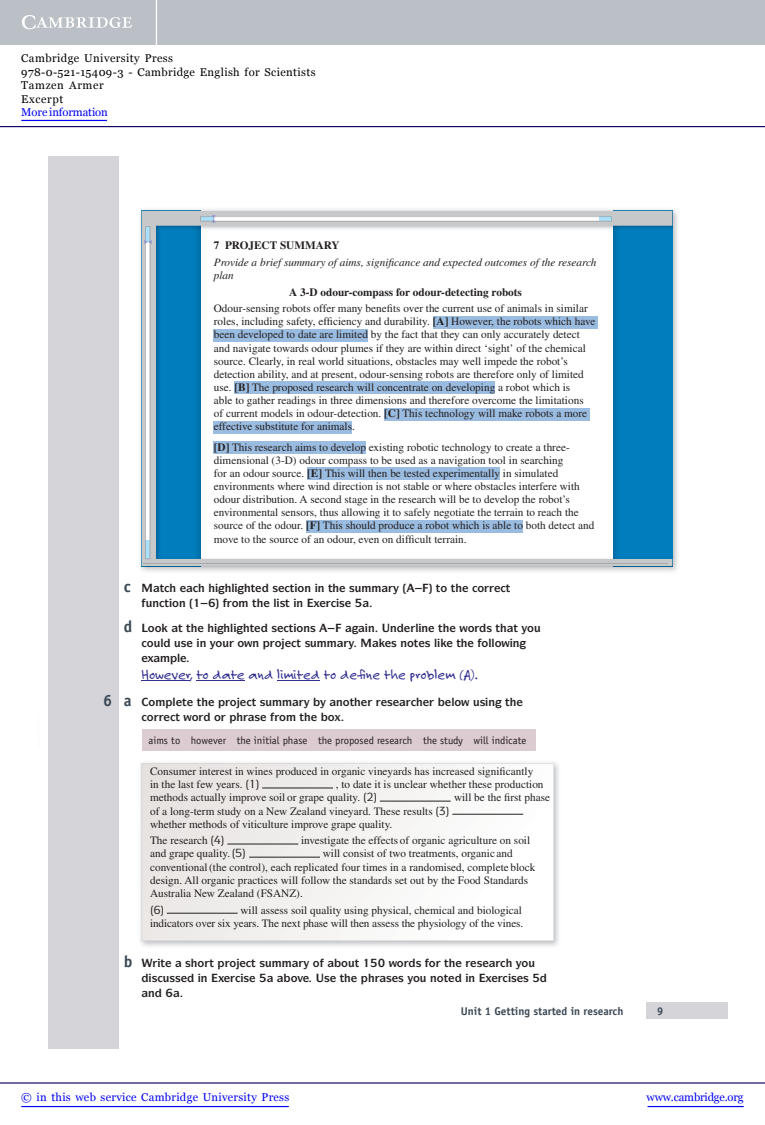
<style>
.page{position:relative;width:765px;height:1125px;background:#fff}
.page>*{position:absolute;margin:0;border:0;box-sizing:border-box;transform-origin:0 0}
.t1{font:700 16.25px "Officina Sans";color:#3c4a56}
.t2{font:15px "Felt Tip Roman";color:#343092}
.t3{font:11.25px/13.1px "Times LT Std";color:#231f20}
.t4{font:700 11.25px "ITC Symbol Std";color:#231f20}
.t5{font:11.25px/13.5px "Georgia";letter-spacing:.04em;color:#000}
.t6{font:italic 11.25px/13.1px "Times LT Std";color:#231f20}
.t7{font:700 11.25px "Times LT Std";color:#231f20}
.t8{font:11.25px "Georgia";letter-spacing:.025em;color:#0000f1}
.t9{font:700 11.25px "Officina Sans";color:#3c4a56}
.t10{font:11.25px "Georgia";letter-spacing:-.015em;color:#0000f1}
.t11{font:11.25px "Georgia";letter-spacing:-.01em;color:#0000f1}
.t12{font:10.62px "Officina Sans";color:#231f20}
.s1{font-weight:700}
.s2{color:#231f20}
</style>
<div class="page">
<div style="left:48px;top:156px;width:71px;height:893px;background:#d4d4d9"></div>
<div style="left:646px;top:1002px;width:82px;height:17px;background:#d4d4d9"></div>
<hr style="left:142px;top:681px;width:48px;height:1px;background:#343092">
<hr style="left:196px;top:681px;width:49px;height:1px;background:#343092">
<hr style="left:277px;top:681px;width:43px;height:1px;background:#343092">
<img style="left:140px;top:209px;width:538px;height:363px">
<svg style="left:142px;top:211px;width:530px;height:355px"></svg>
<div style="left:433px;top:316px;width:164px;height:12px;background:#9abce0"></div>
<div style="left:214px;top:329px;width:154px;height:13px;background:#9abce0"></div>
<div style="left:234px;top:382px;width:261px;height:12px;background:#9abce0"></div>
<div style="left:384px;top:408px;width:206px;height:12px;background:#9abce0"></div>
<div style="left:214px;top:421px;width:138px;height:12px;background:#9abce0"></div>
<div style="left:214px;top:441px;width:152px;height:13px;background:#9abce0"></div>
<div style="left:307px;top:467px;width:193px;height:13px;background:#9abce0"></div>
<div style="left:306px;top:520px;width:217px;height:12px;background:#9abce0"></div>
<svg style="left:200px;top:215px;width:412px;height:8px"></svg>
<svg style="left:144px;top:226px;width:8px;height:333px"></svg>
<hr style="left:144px;top:563px;width:524px;height:1px;background:#a8a9ad">
<div style="left:142px;top:729px;width:393px;height:21px;background:#dccbd0"></div>
<img style="left:140px;top:762px;width:419px;height:184px">
<svg style="left:142px;top:763px;width:412px;height:178px;fill:#f4f3f2"></svg>
<hr style="left:262px;top:788px;width:71px;height:1px;background:#231f20">
<hr style="left:380px;top:801px;width:71px;height:1px;background:#231f20">
<hr style="left:452px;top:814px;width:71px;height:1px;background:#231f20">
<hr style="left:227px;top:844px;width:71px;height:1px;background:#231f20">
<hr style="left:249px;top:857px;width:71px;height:1px;background:#231f20">
<hr style="left:167px;top:913px;width:71px;height:1px;background:#231f20">
<div style="left:0;top:0;width:765px;height:45px;background:#bac0c6"></div>
<svg style="left:22px;top:15px;width:110px;height:14px"></svg>
<hr style="left:156px;top:0;width:1px;height:45px;background:#fff">
<hr style="left:0;top:1082px;width:765px;height:2px;background:#150666">
<hr style="left:648px;top:1106px;width:96px;height:1px;background:#0000f1">
<hr style="left:0;top:126px;width:765px;height:1px;background:#150666">
<hr style="left:21px;top:1106px;width:268px;height:1px;background:#0000f1">
<hr style="left:21px;top:120px;width:86px;height:1px;background:#0000f1">
<svg style="left:246px;top:780px;width:12px;height:10px"></svg>
<svg style="left:364px;top:793px;width:12px;height:10px"></svg>
<svg style="left:437px;top:806px;width:2px;height:11px"></svg>
<svg style="left:446px;top:806px;width:3px;height:11px"></svg>
<svg style="left:212px;top:836px;width:2px;height:10px"></svg>
<svg style="left:221px;top:836px;width:3px;height:10px"></svg>
<svg style="left:233px;top:849px;width:12px;height:10px"></svg>
<svg style="left:151px;top:905px;width:12px;height:11px"></svg>
<p class="t5" style="left:21px;top:52px;width:296px">Cambridge University Press<br>978-0-521-15409-3 - Cambridge English for Scientists<br>Tamzen Armer<br>Excerpt</p>
<p class="t11" style="left:21px;top:106px;width:88px">More information</p>
<p class="t7" style="left:214px;top:241px;width:127px">7 PROJECT SUMMARY</p>
<p class="t6" style="left:214px;top:256px;width:384px">Provide a brief summary of aims, significance and expected outcomes of the research plan</p>
<p class="t7" style="left:289px;top:287px;width:234px">A 3-D odour-compass for odour-detecting robots</p>
<p class="t3" style="left:214px;top:303px;width:383px">Odour-sensing robots offer many benefits over the current use of animals in similar roles, including safety, efficiency and durability. <span class="s1">[A]</span> However, the robots which have been developed to date are limited by the fact that they can only accurately detect and navigate towards odour plumes if they are within direct ‘sight’ of the chemical source. Clearly, in real world situations, obstacles may well impede the robot’s detection ability, and at present, odour-sensing robots are therefore only of limited use. <span class="s1">[B]</span> The proposed research will concentrate on developing a robot which is<br>able to gather readings in three dimensions and therefore overcome the limitations of current models in odour-detection. <span class="s1">[C]</span> This technology will make robots a more effective substitute for animals.</p>
<p class="t3" style="left:214px;top:442px;width:382px"><span class="s1">[D]</span> This research aims to develop existing robotic technology to create a three&shy;dimensional (3-D) odour compass to be used as a navigation tool in searching<br>for an odour source. <span class="s1">[E]</span> This will then be tested experimentally in simulated environments where wind direction is not stable or where obstacles interfere with odour distribution. A second stage in the research will be to develop the robot’s environmental sensors, thus allowing it to safely negotiate the terrain to reach the source of the odour. <span class="s1">[F]</span> This should produce a robot which is able to both detect and move to the source of an odour, even on difficult terrain.</p>
<h1 class="t1" style="left:124px;top:580px;width:8px">c</h1>
<p class="t4" style="left:272px;top:584px;width:62px">▲ ▼□■ ■ ▼</p>
<p class="t4" style="left:436px;top:584px;width:21px">▼□ ▼</p>
<p class="t4" style="left:146px;top:599px;width:42px">◆■ ▼□■</p>
<p class="t4" style="left:273px;top:599px;width:31px">●▲▼ ■</p>
<h1 class="t1" style="left:124px;top:621px;width:39px">d <span class="s2">□□</span></h1>
<p class="t4" style="left:271px;top:624px;width:46px">▲ ▼□■▲</p>
<p class="t4" style="left:415px;top:624px;width:29px">● ■ ▼</p>
<p class="t4" style="left:468px;top:624px;width:75px">□▲ ▼▼ □◆</p>
<p class="t4" style="left:147px;top:639px;width:114px">□◆● ◆▲ ■ □◆ □ ■</p>
<p class="t4" style="left:275px;top:639px;width:44px">□ ▼ ▲◆</p>
<p class="t4" style="left:391px;top:639px;width:48px">▲ ■□▼ ▲ ●</p>
<p class="t4" style="left:456px;top:639px;width:65px">▼ □●●□ ■</p>
<p class="t4" style="left:177px;top:654px;width:5px">●</p>
<h2 class="t2" style="left:142px;top:665px;width:338px">However, to date and limited to define the problem (A).</h2>
<h1 class="t1" style="left:103px;top:695px;width:54px">6 a <span class="s2">□</span></h1>
<p class="t4" style="left:173px;top:698px;width:30px">● ▼ ▼</p>
<p class="t4" style="left:230px;top:698px;width:44px">□ ▼ ▲◆</p>
<p class="t4" style="left:336px;top:698px;width:20px">■□▼</p>
<p class="t4" style="left:451px;top:698px;width:60px">●□ ◆▲ ■ ▼</p>
<p class="t4" style="left:147px;top:713px;width:53px">□ ▼ □</p>
<p class="t4" style="left:255px;top:713px;width:51px">▲ □ ▼</p>
<p class="t12" style="left:149px;top:736px;width:379px">aims to however the initial phase the proposed research the study will indicate</p>
<p class="t3" style="left:150px;top:766px;width:385px">Consumer interest in wines produced in organic vineyards has increased significantly in the last few years.</p>
<p class="t3" style="left:150px;top:779px;width:395px;text-indent:186px">, to date it is unclear whether these production methods actually improve soil or grape quality.</p>
<p class="t3" style="left:454px;top:792px;width:98px">will be the first phase</p>
<p class="t3" style="left:150px;top:806px;width:298px">of a long-term study on a New Zealand vineyard. These results ✓ whether methods of viticulture improve grape quality.</p>
<p class="t3" style="left:150px;top:835px;width:73px">The research ✔</p>
<p class="t3" style="left:301px;top:835px;width:231px">investigate the effects of organic agriculture on soil</p>
<p class="t3" style="left:150px;top:849px;width:82px">and grape quality.</p>
<p class="t3" style="left:150px;top:849px;width:387px;text-indent:173px">will consist of two treatments, organic and conventional(the control), each replicated four times in a randomised, complete block design. All organic practices will follow the standards set out by the Food Standards Australia New Zealand (FSANZ).</p>
<p class="t3" style="left:150px;top:905px;width:375px;text-align:right">will assess soil quality using physical, chemical and biological<br>indicators over six years. The next phase will then assess the physiology of the vines.</p>
<h1 class="t1" style="left:124px;top:955px;width:10px">b</h1>
<p class="t4" style="left:161px;top:959px;width:55px">▼ ▲□▼</p>
<p class="t4" style="left:229px;top:959px;width:44px">□ ▼ ▲◆</p>
<p class="t4" style="left:313px;top:959px;width:48px">□ □◆▼</p>
<p class="t4" style="left:397px;top:959px;width:53px">□ ▲ □ ▼</p>
<p class="t4" style="left:152px;top:974px;width:30px">▲ ◆▲▲</p>
<p class="t4" style="left:201px;top:974px;width:8px">■</p>
<p class="t4" style="left:386px;top:974px;width:64px">▲ ▲ □◆ ■□▼</p>
<p class="t4" style="left:468px;top:974px;width:8px">■</p>
<p class="t4" style="left:148px;top:989px;width:8px">■</p>
<p class="t9" style="left:461px;top:1007px;width:164px">Unit 1 Getting started in research</p>
<p class="t9" style="left:657px;top:1007px;width:8px">9</p>
<p class="t8" style="left:21px;top:1091px;width:269px">© in this web service Cambridge University Press</p>
<p class="t10" style="left:647px;top:1091px;width:99px">www.cambridge.org</p>
</div>
